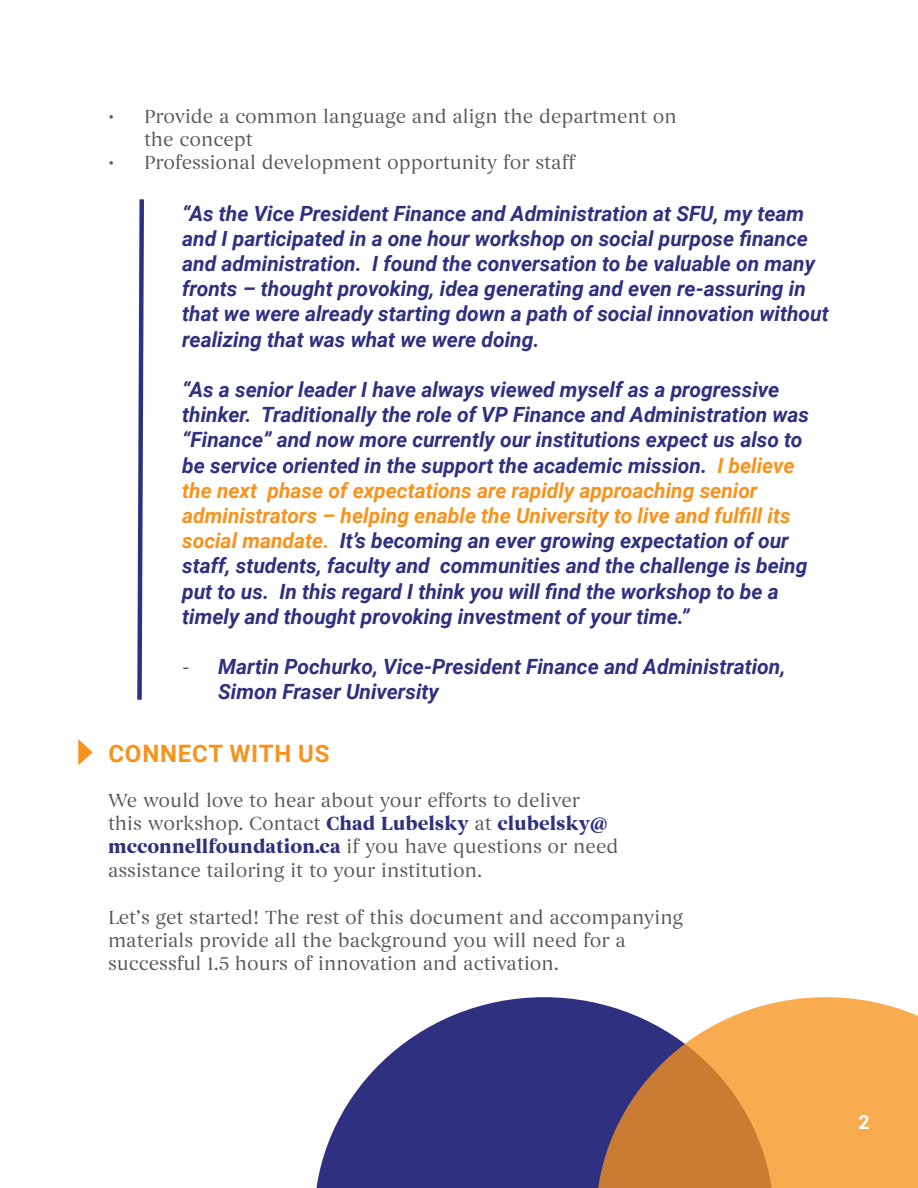
<style>
.page{position:relative;width:918px;height:1188px;background:#fff}
.page>*{position:absolute;margin:0;border:0;box-sizing:border-box;transform-origin:0 0}
.t1{font:700 24px "Roboto";letter-spacing:.035em;color:#f7931d}
.t2{font:italic 700 21px/25.2px "Roboto";color:#303080}
.t3{font:19.5px/23.4px "Begum";color:#57585a}
.t4{font:700 19.5px "Chivo";color:#f4f5f6}
.t5{font:700 19.5px "Roboto";color:#fff}
.s1{color:#f7931d}
.s2{font-family:"Begum";font-weight:400;font-style:normal}
.s3{font-weight:700;color:#303080}
</style>
<div class="page">
<svg style="left:316px;top:997px;width:280px;height:191px"></svg>
<svg style="left:596px;top:997px;width:322px;height:191px;background:#d6975a"></svg>
<svg style="left:137px;top:199px;width:7px;height:501px"></svg>
<svg style="left:78px;top:739px;width:15px;height:26px"></svg>
<p class="t3" style="left:144px;top:105px;width:534px;text-indent:-36px">• Provide a common language and align the department on the concept</p>
<p class="t3" style="left:108px;top:151px;width:469px">• Professional development opportunity for staff</p>
<p class="t2" style="left:182px;top:200px;width:648px">“As the Vice President Finance and Administration at SFU, my team and I participated in a one hour workshop on social purpose finance and administration. I found the conversation to be valuable on many fronts – thought provoking, idea generating and even re-assuring in that we were already starting down a path of social innovation without realizing that was what we were doing.</p>
<p class="t2" style="left:182px;top:376px;width:628px">“As a senior leader I have always viewed myself as a progressive thinker. Traditionally the role of VP Finance and Administration was “Finance” and now more currently our institutions expect us also to be service oriented in the support the academic mission. <span class="s1">I believe the next phase of expectations are rapidly approaching senior administrators – helping enable the University to live and fulfill its social mandate.</span> It’s becoming an ever growing expectation of our staff, students, faculty and communities and the challenge is being put to us. In this regard I think you will find the workshop to be a timely and thought provoking investment of your time.”</p>
<p class="t2" style="left:218px;top:653px;width:569px;text-indent:-36px"><span class="s2">-</span> Martin Pochurko, Vice-President Finance and Administration,<br>Simon Fraser University</p>
<p class="t1" style="left:108px;top:736px;width:223px">CONNECT WITH US</p>
<p class="t3" style="left:108px;top:789px;width:512px">We would love to hear about your efforts to deliver this workshop. Contact <span class="s3">Chad Lubelsky</span> at <span class="s3">clubelsky@ mcconnellfoundation.ca</span> if you have questions or need assistance tailoring it to your institution.</p>
<p class="t3" style="left:108px;top:906px;width:577px">Let’s get started! The rest of this document and accompanying materials provide all the background you will need for a successful 1.5 hours of innovation and activation.</p>
<p class="t5" style="left:858px;top:1108px;width:13px">2</p>
<p class="t4" style="left:858px;top:1114px;width:13px">2</p>
</div>
